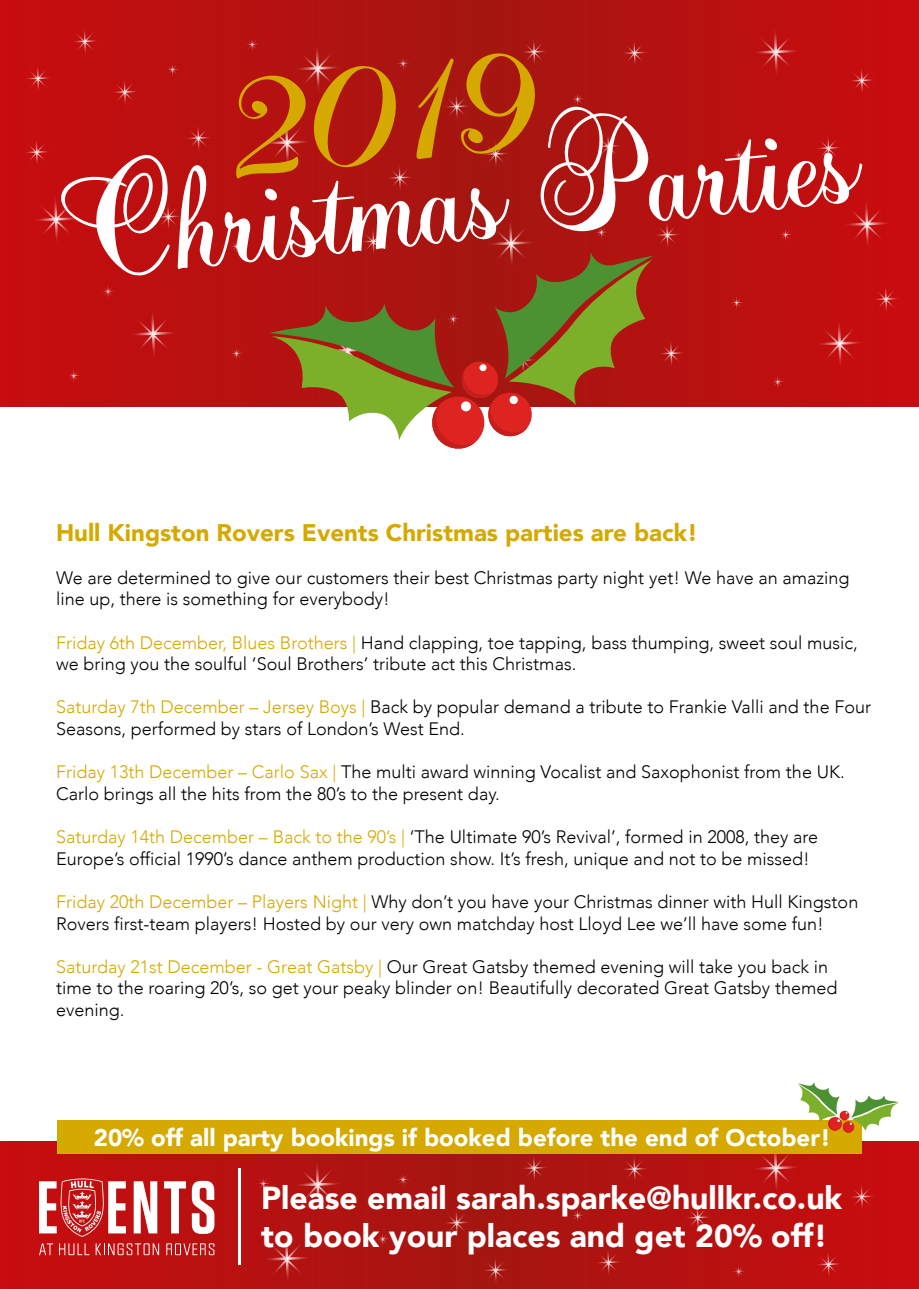
<style>
.page{position:relative;width:919px;height:1289px;background:#fff}
.page>*{position:absolute;margin:0;border:0;box-sizing:border-box;transform-origin:0 0}
.t1{font:900 31.8px/38.1px "Avenir";color:#fff}
.t2{font:900 24px "Avenir";color:#fff}
.t3{font:900 24px "Avenir";color:#d5a900}
.t4{font:300 18px/21.6px "Avenir";color:#000}
.s1{color:#d5a900}
</style>
<div class="page">
<svg style="left:0;top:0;width:918px;height:406px;background:#bd0e0f"></svg>
<svg style="left:0;top:1141px;width:918px;height:147px;background:#b71210"></svg>
<svg style="left:292px;top:1157px;width:51px;height:53px;background:#b41c1a"></svg>
<svg style="left:261px;top:1231px;width:51px;height:53px;background:#b61c1a"></svg>
<svg style="left:750px;top:1153px;width:51px;height:41px;background:#c2201c"></svg>
<svg style="left:519px;top:1153px;width:30px;height:30px"></svg>
<svg style="left:593px;top:1246px;width:30px;height:31px"></svg>
<svg style="left:441px;top:1207px;width:30px;height:31px"></svg>
<svg style="left:480px;top:1254px;width:30px;height:31px"></svg>
<svg style="left:813px;top:1248px;width:30px;height:31px"></svg>
<svg style="left:846px;top:1180px;width:30px;height:32px"></svg>
<svg style="left:619px;top:1153px;width:30px;height:31px"></svg>
<svg style="left:682px;top:1201px;width:30px;height:31px"></svg>
<svg style="left:255px;top:1175px;width:16px;height:16px"></svg>
<svg style="left:730px;top:1262px;width:16px;height:17px"></svg>
<svg style="left:569px;top:1207px;width:16px;height:16px"></svg>
<svg style="left:395px;top:1171px;width:16px;height:16px"></svg>
<svg style="left:375px;top:1230px;width:15px;height:16px"></svg>
<svg style="left:22px;top:25px;width:878px;height:424px;background:#bd3e32"></svg>
<svg style="left:134px;top:1181px;width:23px;height:52px"></svg>
<svg style="left:164px;top:1181px;width:22px;height:52px"></svg>
<svg style="left:192px;top:1180px;width:22px;height:53px"></svg>
<svg style="left:39px;top:1243px;width:14px;height:12px"></svg>
<svg style="left:59px;top:1243px;width:30px;height:12px"></svg>
<svg style="left:96px;top:1243px;width:63px;height:12px"></svg>
<svg style="left:166px;top:1243px;width:48px;height:12px"></svg>
<svg style="left:39px;top:1178px;width:87px;height:58px"></svg>
<hr style="left:238px;top:1167px;width:2px;height:97px;background:#fff">
<div style="left:57px;top:1119px;width:804px;height:34px;background:#d5a900"></div>
<svg style="left:797px;top:1082px;width:102px;height:50px"></svg>
<h2 class="t3" style="left:56px;top:511px;width:643px">Hull Kingston Rovers Events Christmas parties are back!</h2>
<p class="t4" style="left:56px;top:566px;width:795px">We are determined to give our customers their best Christmas party night yet! We have an amazing line up, there is something for everybody!</p>
<p class="t4" style="left:56px;top:631px;width:803px"><span class="s1">Friday 6th December, Blues Brothers |</span> Hand clapping, toe tapping, bass thumping, sweet soul music, we bring you the soulful ‘Soul Brothers’ tribute act this Christmas.</p>
<p class="t4" style="left:56px;top:696px;width:816px"><span class="s1">Saturday 7th December – Jersey Boys |</span> Back by popular demand a tribute to Frankie Valli and the Four<br>Seasons, performed by stars of London’s West End.</p>
<p class="t4" style="left:56px;top:761px;width:790px"><span class="s1">Friday 13th December – Carlo Sax |</span> The multi award winning Vocalist and Saxophonist from the UK.<br>Carlo brings all the hits from the 80’s to the present day.</p>
<p class="t4" style="left:56px;top:826px;width:763px"><span class="s1">Saturday 14th December – Back to the 90’s |</span> ‘The Ultimate 90’s Revival’, formed in 2008, they are<br>Europe’s official 1990’s dance anthem production show. It’s fresh, unique and not to be missed!</p>
<p class="t4" style="left:56px;top:890px;width:803px"><span class="s1">Friday 20th December – Players Night |</span> Why don’t you have your Christmas dinner with Hull Kingston<br>Rovers first-team players! Hosted by our very own matchday host Lloyd Lee we’ll have some fun!</p>
<p class="t4" style="left:56px;top:955px;width:782px"><span class="s1">Saturday 21st December - Great Gatsby |</span> Our Great Gatsby themed evening will take you back in time to the roaring 20’s, so get your peaky blinder on! Beautifully decorated Great Gatsby themed evening.</p>
<h2 class="t2" style="left:94px;top:1116px;width:738px">20% off all party bookings if booked before the end of October!</h2>
<h1 class="t1" style="left:261px;top:1178px;width:582px">Please email sarah.sparke@hullkr.co.uk to book your places and get 20% off!</h1>
</div>
